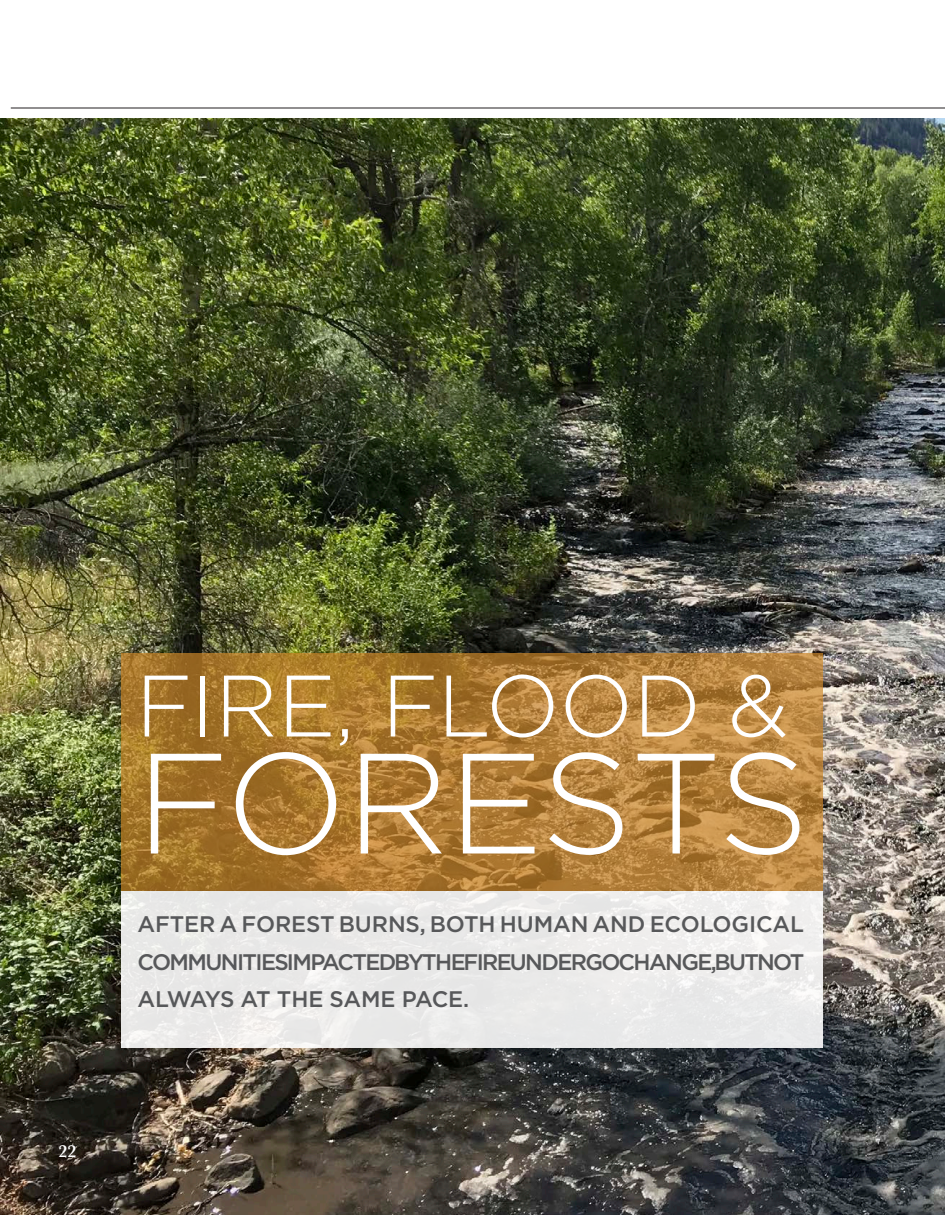
<style>
.page{position:relative;width:945px;height:1215px;background:#fff}
.page>*{position:absolute;margin:0;border:0;box-sizing:border-box;transform-origin:0 0}
.FEATURE_HEADER{font:300 142.5px "Gotham";letter-spacing:-.015em;color:#fff}
.FEATURE_HEADER-2{font:300 87px "Gotham";letter-spacing:-.005em;color:#fff}
.large_text{font:500 22.5px/37.5px "Gotham";letter-spacing:-.07em;color:#57585a;text-align:justify}
.t1{font:600 18px "Baskerville";color:#fff}
</style>
<div class="page">
<img style="left:0;top:118px;width:945px;height:1097px">
<div style="left:122px;top:891px;width:702px;height:157px;background:#eaeaea"></div>
<svg style="left:122px;top:653px;width:702px;height:238px;background:#af7d36"></svg>
<hr style="left:11px;top:108px;width:934px;height:1px;background:#231f20">
<p class="t1" style="left:58px;top:1138px;width:20px">22</p>
<p class="FEATURE_HEADER-2" style="left:136px;top:658px;width:654px">FIRE, FLOOD &amp;</p>
<p class="FEATURE_HEADER" style="left:136px;top:726px;width:675px">FORESTS</p>
<p class="large_text" style="left:138px;top:905px;width:668px">AFTER A FOREST BURNS, BOTH HUMAN AND ECOLOGICAL COMMUNITIES IMPACTED BY THE FIRE UNDERGO CHANGE, BUT NOT ALWAYS AT THE SAME PACE.</p>
</div>
